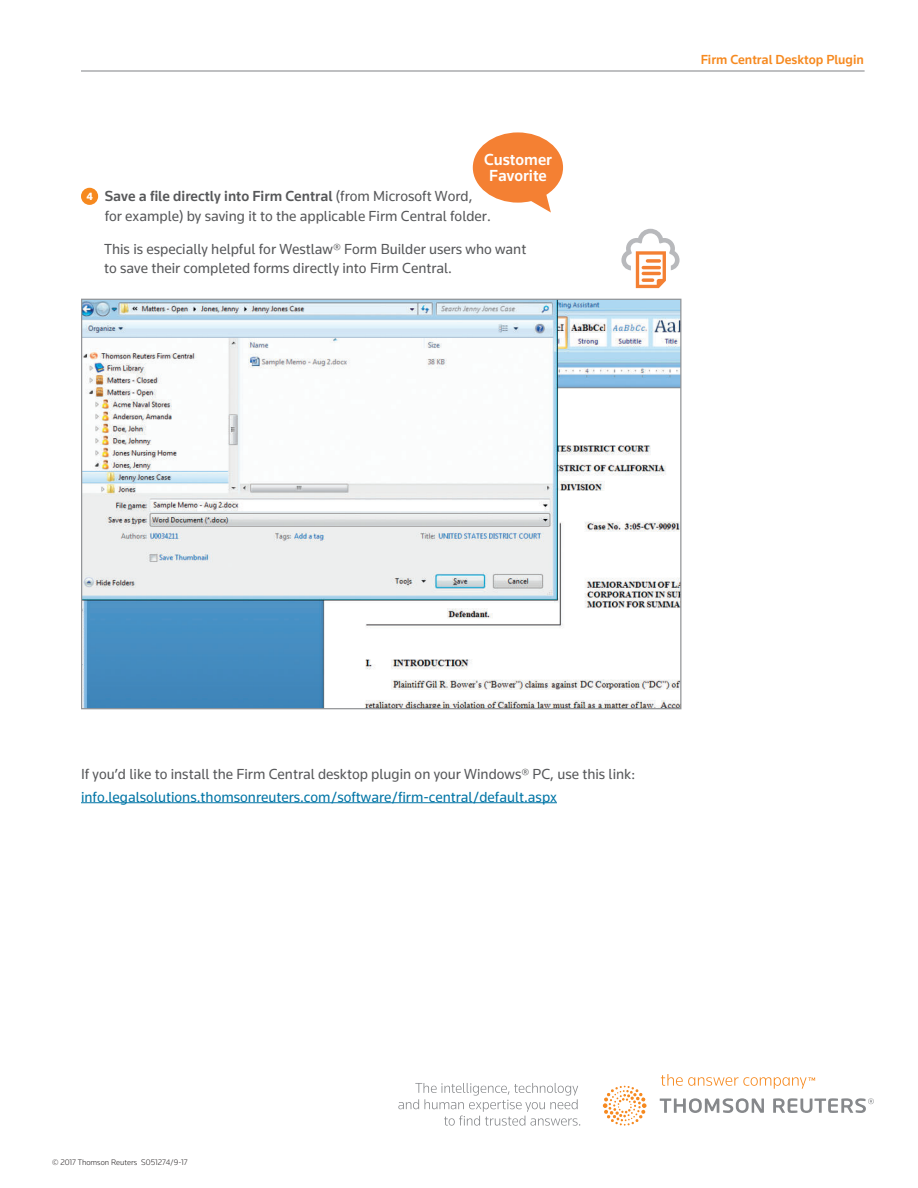
<style>
.page{position:relative;width:918px;height:1188px;background:#fff}
.page>*{position:absolute;margin:0;border:0;box-sizing:border-box;transform-origin:0 0}
.t1{font:500 16.5px/16.5px "+SURNPO Knowledge 2017";color:#fff;text-align:center}
.t2{font:15px/19.5px "+CJQTHJ Knowledge 2017";color:#57585a}
.t3{font:15px "+CJQTHJ Knowledge 2017";color:#0075a6}
.t4{font:500 15px "+SURNPO Knowledge 2017";color:#57585a}
.t5{font:500 13.5px "+SURNPO Knowledge 2017";color:#f6891f}
.t6{font:300 8.25px "+JPQNXT Knowledge 2017";color:#231f20}
.s1{font-family:"+VEFHYF Knowledge 2017";font-weight:900;font-size:10.8px;color:#fff}
.s2{font-family:"+CJQTHJ Knowledge 2017";font-weight:400}
</style>
<div class="page">
<hr style="left:81px;top:71px;width:784px;height:1px;background:#808285">
<hr style="left:81px;top:802px;width:476px;height:1px;background:#0075a6">
<div style="left:81px;top:188px;width:17px;height:17px;background:#f6891f;border-radius:50%"></div>
<img style="left:83px;top:301px;width:596px;height:406px">
<svg style="left:621px;top:229px;width:59px;height:59px"></svg>
<svg style="left:473px;top:132px;width:90px;height:81px"></svg>
<svg style="left:398px;top:1074px;width:476px;height:52px"></svg>
<p class="t1" style="left:484px;top:152px;width:70px">Customer<br>Favorite</p>
<p class="t4" style="left:86px;top:191px;width:388px"><span class="s1">4</span> Save a file directly into Firm Central <span class="s2">(from Microsoft Word,</span></p>
<p class="t2" style="left:105px;top:207px;width:388px">for example) by saving it to the applicable Firm Central folder.</p>
<p class="t2" style="left:104px;top:240px;width:424px">This is especially helpful for Westlaw® Form Builder users who want to save their completed forms directly into Firm Central.</p>
<p class="t5" style="left:701px;top:55px;width:165px">Firm Central Desktop Plugin</p>
<p class="t2" style="left:81px;top:765px;width:556px">If you’d like to install the Firm Central desktop plugin on your Windows® PC, use this link:</p>
<p class="t3" style="left:81px;top:790px;width:478px">info.legalsolutions.thomsonreuters.com/software/firm-central/default.aspx</p>
<p class="t6" style="left:52px;top:1160px;width:137px">© 2017 Thomson Reuters S051274/9-17</p>
</div>
